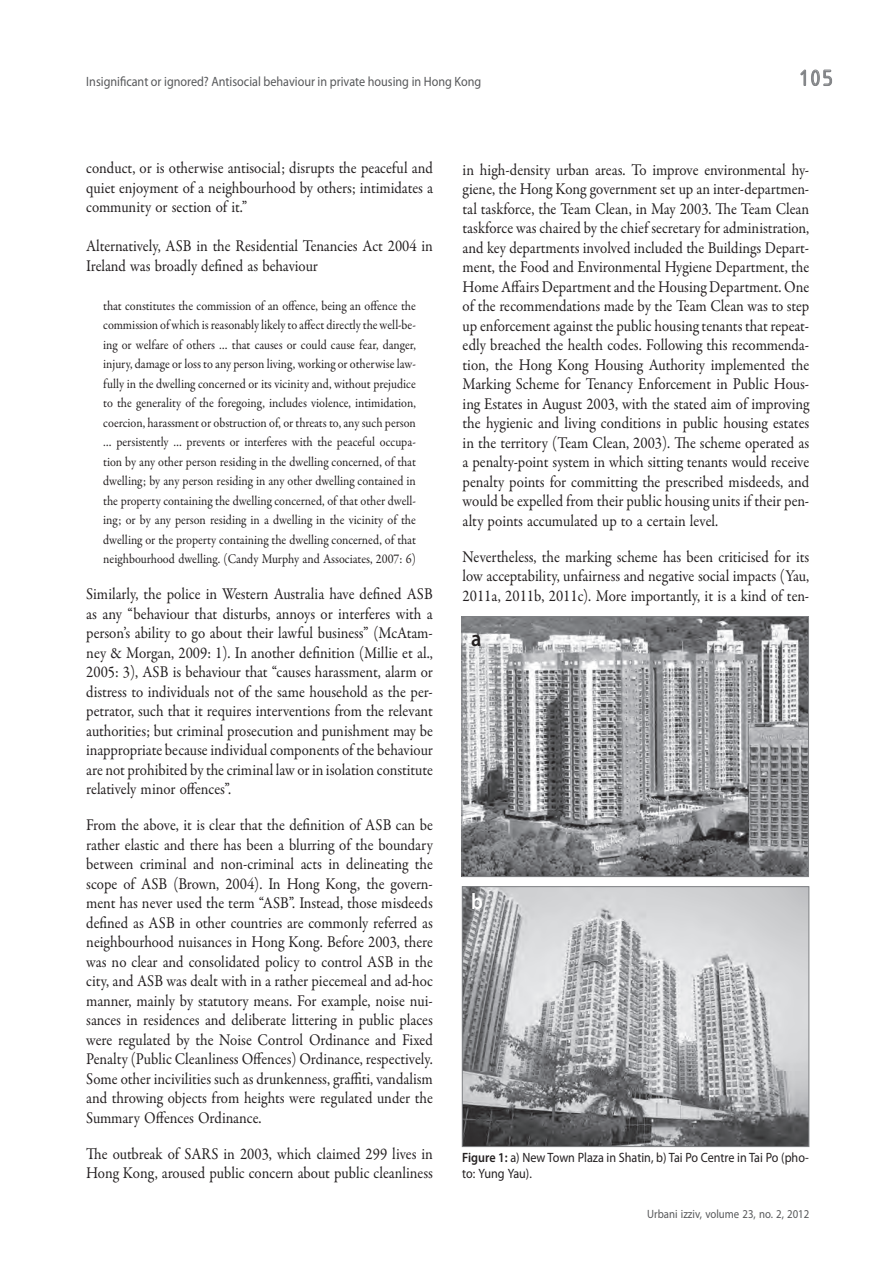
<style>
.page{position:relative;width:893px;height:1264px;background:#fff}
.page>*{position:absolute;margin:0;border:0;box-sizing:border-box;transform-origin:0 0}
.t1{font:24px "ISOCTEUR";color:#808285}
.t2{font:600 22.5px "Myriad Pro";color:#231f20;scale:.9 1}
.t3{font:600 22.5px "Myriad Pro";color:#fff;scale:.9 1}
.t4{font:16.5px/19.5px "Garamond Premr Pro";color:#231f20;text-align:justify;scale:.9 1}
.t5{font:13.5px/19.5px "Garamond Premr Pro";color:#231f20;text-align:justify;scale:.9 1}
.t6{font:13.5px "Myriad Pro";color:#57585a;scale:.9 1}
.t7{font:13.5px/16.5px "Myriad Pro";color:#231f20;scale:.9 1}
.t8{font:12px "Myriad Pro";color:#57585a;scale:.9 1}
.s1{font-weight:600}
</style>
<div class="page">
<svg style="left:800px;top:69px;width:32px;height:17px"></svg>
<img style="left:463px;top:618px;width:344px;height:257px">
<div style="left:461px;top:616px;width:348px;height:261px;border:1px solid #808285"></div>
<img style="left:464px;top:888px;width:343px;height:257px">
<div style="left:462px;top:886px;width:347px;height:261px;border:1px solid #808285"></div>
<p class="t6" style="left:86px;top:73px;width:440px">Insignificant or ignored? Antisocial behaviour in private housing in Hong Kong</p>
<h1 class="t1" style="left:795px;top:62px;width:43px">105</h1>
<p class="t4" style="left:86px;top:158px;width:387px">conduct, or is otherwise antisocial; disrupts the peaceful and quiet enjoyment of a neighbourhood by others; intimidates a community or section of it.”</p>
<p class="t4" style="left:86px;top:237px;width:387px">Alternatively, ASB in the Residential Tenancies Act 2004 in<br>Ireland was broadly defined as behaviour</p>
<p class="t5" style="left:103px;top:296px;width:349px">that constitutes the commission of an offence, being an offence the commission of which is reasonably likely to affect directly the well‑be‑ ing or welfare of others … that causes or could cause fear, danger, injury, damage or loss to any person living, working or otherwise law‑ fully in the dwelling concerned or its vicinity and, without prejudice to the generality of the foregoing, includes violence, intimidation, coercion, harassment or obstruction of, or threats to, any such person … persistently … prevents or interferes with the peaceful occupa‑ tion by any other person residing in the dwelling concerned, of that dwelling; by any person residing in any other dwelling contained in the property containing the dwelling concerned, of that other dwell‑ ing; or by any person residing in a dwelling in the vicinity of the dwelling or the property containing the dwelling concerned, of that neighbourhood dwelling. (Candy Murphy and Associates, 2007: 6)</p>
<p class="t4" style="left:86px;top:584px;width:387px">Similarly, the police in Western Australia have defined ASB as any “behaviour that disturbs, annoys or interferes with a person’s ability to go about their lawful business” (McAtam‑ ney &amp; Morgan, 2009: 1). In another definition (Millie et al., 2005: 3), ASB is behaviour that “causes harassment, alarm or distress to individuals not of the same household as the per‑ petrator, such that it requires interventions from the relevant authorities; but criminal prosecution and punishment may be inappropriate because individual components of the behaviour are not prohibited by the criminal law or in isolation constitute relatively minor offences”.</p>
<p class="t4" style="left:86px;top:816px;width:387px">From the above, it is clear that the definition of ASB can be rather elastic and there has been a blurring of the boundary between criminal and non‑criminal acts in delineating the scope of ASB (Brown, 2004). In Hong Kong, the govern‑ ment has never used the term “ASB”. Instead, those misdeeds defined as ASB in other countries are commonly referred as neighbourhood nuisances in Hong Kong. Before 2003, there was no clear and consolidated policy to control ASB in the city, and ASB was dealt with in a rather piecemeal and ad‑hoc manner, mainly by statutory means. For example, noise nui‑ sances in residences and deliberate littering in public places were regulated by the Noise Control Ordinance and Fixed Penalty (Public Cleanliness Offences) Ordinance, respectively.<br>Some other incivilities such as drunkenness, graffiti, vandalism and throwing objects from heights were regulated under the Summary Offences Ordinance.</p>
<p class="t4" style="left:86px;top:1144px;width:387px">The outbreak of SARS in 2003, which claimed 299 lives in<br>Hong Kong, aroused public concern about public cleanliness</p>
<p class="t4" style="left:463px;top:160px;width:387px">in high‑density urban areas. To improve environmental hy‑ giene, the Hong Kong government set up an inter‑departmen‑ tal taskforce, the Team Clean, in May 2003. The Team Clean taskforce was chaired by the chief secretary for administration, and key departments involved included the Buildings Depart‑ ment, the Food and Environmental Hygiene Department, the Home Affairs Department and the Housing Department. One of the recommendations made by the Team Clean was to step up enforcement against the public housing tenants that repeat‑ edly breached the health codes. Following this recommenda‑ tion, the Hong Kong Housing Authority implemented the Marking Scheme for Tenancy Enforcement in Public Hous‑ ing Estates in August 2003, with the stated aim of improving the hygienic and living conditions in public housing estates in the territory (Team Clean, 2003). The scheme operated as a penalty‑point system in which sitting tenants would receive penalty points for committing the prescribed misdeeds, and would be expelled from their public housing units if their pen‑ alty points accumulated up to a certain level.</p>
<p class="t4" style="left:463px;top:547px;width:387px">Nevertheless, the marking scheme has been criticised for its low acceptability, unfairness and negative social impacts (Yau, 2011a, 2011b, 2011c). More importantly, it is a kind of ten‑</p>
<h2 class="t2" style="left:471px;top:625px;width:13px">a</h2>
<h2 class="t3" style="left:471px;top:887px;width:15px">b</h2>
<p class="t7" style="left:462px;top:1149px;width:387px"><span class="s1">Figure 1:</span> a) New Town Plaza in Shatin, b) Tai Po Centre in Tai Po (pho&shy;to: Yung Yau).</p>
<p class="t8" style="left:647px;top:1206px;width:182px">Urbani izziv, volume 23, no. 2, 2012</p>
</div>
